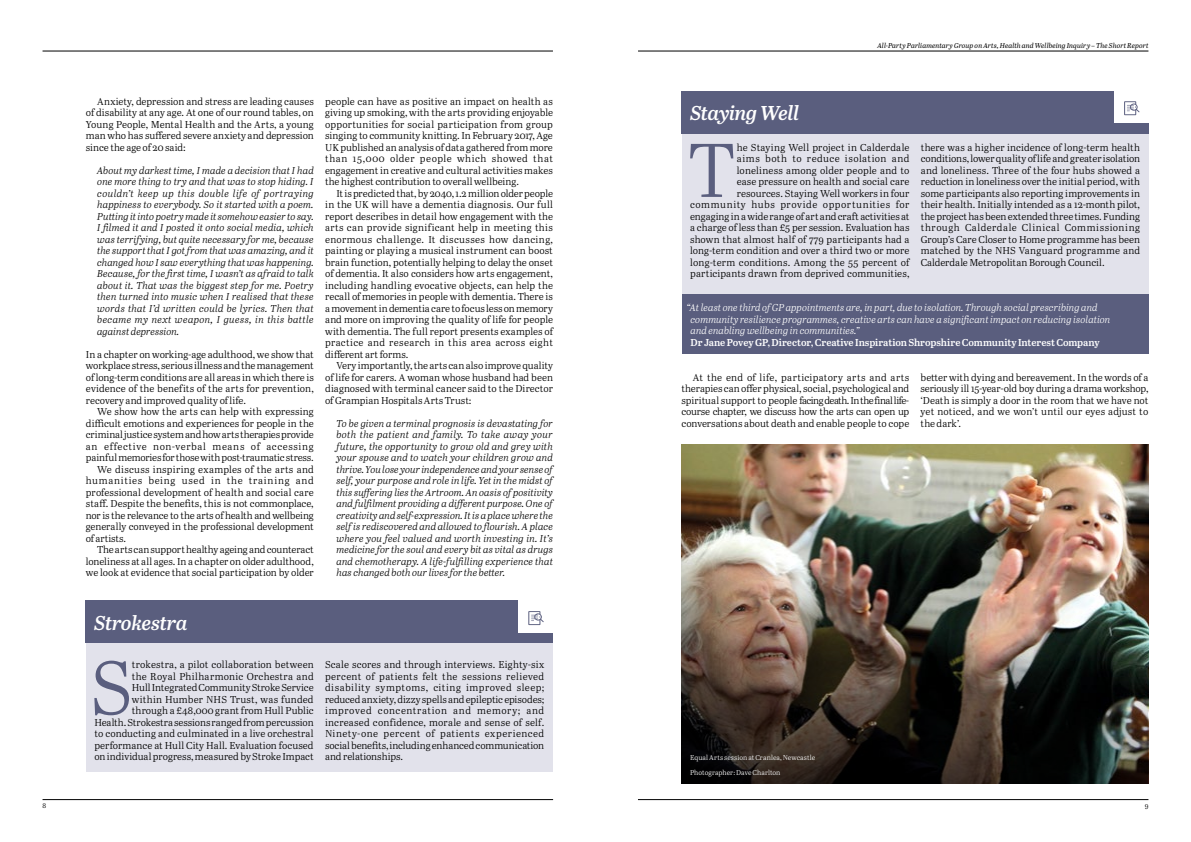
<style>
.page{position:relative;width:1191px;height:842px;background:#fff}
.page>*{position:absolute;margin:0;border:0;box-sizing:border-box;transform-origin:0 0}
.t1{font:75.7px "Abril Text Lt";color:#5a5e7e}
.t2{font:italic 600 20px "Abril Text";letter-spacing:-.015em;color:#fff}
.t3{font:10px/11.5px "Abril Text Lt";letter-spacing:.005em;color:#000;text-align:justify}
.t4{font:italic 10px/11.5px "Abril Text Lt";color:#000;text-align:justify}
.t5{font:italic 10px/11.5px "Abril Text Lt";letter-spacing:-.005em;color:#fff}
.t6{font:10px "Abril Text Lt";letter-spacing:-.015em;color:#000}
.t7{font:600 10px "Abril Text";letter-spacing:-.005em;color:#fff}
.t8{font:10px "Abril Text Lt";letter-spacing:.03em;color:#000}
.t9{font:10px "Abril Text Lt";letter-spacing:.06em;color:#000}
.t10{font:10px "Abril Text Lt";letter-spacing:.07em;color:#000}
.t11{font:italic 7px "Abril Text";letter-spacing:.005em;color:#000}
.t12{font:7px/14.7px "Abril Text Lt";letter-spacing:.01em;color:#fff}
.t13{font:7px "Abril Text Lt";color:#000}
</style>
<div class="page">
<hr style="left:43px;top:51px;width:510px;height:1px;background:#000">
<hr style="left:638px;top:51px;width:510px;height:1px;background:#000">
<hr style="left:638px;top:799px;width:510px;height:1px;background:#000">
<hr style="left:43px;top:799px;width:510px;height:1px;background:#000">
<div style="left:86px;top:643px;width:467px;height:129px;background:#e2e2eb"></div>
<div style="left:681px;top:133px;width:467px;height:162px;background:#e2e2eb"></div>
<div style="left:86px;top:600px;width:467px;height:43px;background:#5a5e7e"></div>
<div style="left:681px;top:91px;width:467px;height:42px;background:#5a5e7e"></div>
<div style="left:518px;top:599px;width:36px;height:34px;background:#fff"></div>
<svg style="left:528px;top:611px;width:16px;height:14px"></svg>
<div style="left:1114px;top:88px;width:38px;height:35px;background:#fff"></div>
<svg style="left:1124px;top:101px;width:15px;height:14px"></svg>
<div style="left:681px;top:295px;width:467px;height:59px;background:#5a5e7e"></div>
<img style="left:681px;top:444px;width:467px;height:339px">
<p class="t3" style="left:86px;top:95px;width:229px;text-indent:11px">Anxiety, depression and stress are leading causes of disability at any age. At one of our round tables, on Young People, Mental Health and the Arts, a young man who has suffered severe anxiety and depression since the age of 20 said:</p>
<p class="t4" style="left:97px;top:164px;width:218px">About my darkest time, I made a decision that I had one more thing to try and that was to stop hiding. I couldn’t keep up this double life of portraying happiness to everybody. So it started with a poem.<br>Putting it into poetry made it somehow easier to say.<br>I filmed it and I posted it onto social media, which was terrifying, but quite necessary for me, because the support that I got from that was amazing, and it changed how I saw everything that was happening.<br>Because, for the first time, I wasn’t as afraid to talk about it. That was the biggest step for me. Poetry then turned into music when I realised that these words that I’d written could be lyrics. Then that became my next weapon, I guess, in this battle against depression.</p>
<p class="t3" style="left:86px;top:348px;width:229px">In a chapter on working-age adulthood, we show that workplace stress, serious illness and the management of long-term conditions are all areas in which there is evidence of the benefits of the arts for prevention, recovery and improved quality of life.</p>
<p class="t3" style="left:97px;top:406px;width:218px">We show how the arts can help with expressing</p>
<p class="t3" style="left:86px;top:417px;width:229px">difficult emotions and experiences for people in the</p>
<p class="t6" style="left:86px;top:428px;width:229px">criminal justice system and how arts therapies provide</p>
<p class="t9" style="left:86px;top:439px;width:229px">an effective non-verbal means of accessing</p>
<p class="t6" style="left:86px;top:451px;width:229px">painful memories for those with post-traumatic stress.</p>
<p class="t8" style="left:97px;top:462px;width:218px">We discuss inspiring examples of the arts and</p>
<p class="t10" style="left:86px;top:474px;width:229px">humanities being used in the training and</p>
<p class="t3" style="left:86px;top:486px;width:229px">professional development of health and social care</p>
<p class="t3" style="left:86px;top:498px;width:229px">staff. Despite the benefits, this is not commonplace,</p>
<p class="t3" style="left:86px;top:509px;width:229px">nor is the relevance to the arts of health and wellbeing</p>
<p class="t3" style="left:86px;top:521px;width:229px">generally conveyed in the professional development</p>
<p class="t3" style="left:86px;top:532px;width:42px">of artists.</p>
<p class="t3" style="left:97px;top:544px;width:218px">The arts can support healthy ageing and counteract</p>
<p class="t3" style="left:86px;top:555px;width:229px">loneliness at all ages. In a chapter on older adulthood,</p>
<p class="t3" style="left:86px;top:567px;width:229px">we look at evidence that social participation by older</p>
<p class="t3" style="left:325px;top:95px;width:229px">people can have as positive an impact on health as giving up smoking, with the arts providing enjoyable opportunities for social participation from group singing to community knitting. In February 2017, Age UK published an analysis of data gathered from more than 15,000 older people which showed that engagement in creative and cultural activities makes the highest contribution to overall wellbeing.</p>
<p class="t3" style="left:325px;top:187px;width:229px;text-indent:11px">It is predicted that, by 2040, 1.2 million older people in the UK will have a dementia diagnosis. Our full report describes in detail how engagement with the arts can provide significant help in meeting this enormous challenge. It discusses how dancing, painting or playing a musical instrument can boost brain function, potentially helping to delay the onset of dementia. It also considers how arts engagement, including handling evocative objects, can help the recall of memories in people with dementia. There is a movement in dementia care to focus less on memory and more on improving the quality of life for people with dementia. The full report presents examples of practice and research in this area across eight different art forms.</p>
<p class="t3" style="left:325px;top:360px;width:229px;text-indent:11px">Very importantly, the arts can also improve quality of life for carers. A woman whose husband had been diagnosed with terminal cancer said to the Director of Grampian Hospitals Arts Trust:</p>
<p class="t4" style="left:336px;top:417px;width:218px">To be given a terminal prognosis is devastating for both the patient and family. To take away your future, the opportunity to grow old and grey with your spouse and to watch your children grow and thrive. You lose your independence and your sense of self, your purpose and role in life. Yet in the midst of this suffering lies the Artroom. An oasis of positivity and fulfilment providing a different purpose. One of creativity and self-expression. It is a place where the self is rediscovered and allowed to flourish. A place where you feel valued and worth investing in. It’s medicine for the soul and every bit as vital as drugs and chemotherapy. A life-fulfilling experience that has changed both our lives for the better.</p>
<h2 class="t2" style="left:94px;top:608px;width:95px">Strokestra</h2>
<h1 class="t1" style="left:90px;top:633px;width:44px">S</h1>
<p class="t3" style="left:94px;top:659px;width:221px;text-align:right">trokestra, a pilot collaboration between<br>the Royal Philharmonic Orchestra and<br>Hull Integrated Community Stroke Service<br>within Humber NHS Trust, was funded through a £48,000 grant from Hull Public<br>Health. Strokestra sessions ranged from percussion to conducting and culminated in a live orchestral performance at Hull City Hall. Evaluation focused on individual progress, measured by Stroke Impact</p>
<p class="t3" style="left:325px;top:659px;width:221px">Scale scores and through interviews. Eighty-six percent of patients felt the sessions relieved disability symptoms, citing improved sleep; reduced anxiety, dizzy spells and epileptic episodes; improved concentration and memory; and increased confidence, morale and sense of self.<br>Ninety-one percent of patients experienced social benefits, including enhanced communication and relationships.</p>
<h2 class="t2" style="left:690px;top:98px;width:110px">Staying Well</h2>
<p class="t11" style="left:877px;top:41px;width:272px">All-Party Parliamentary Group on Arts, Health and Wellbeing Inquiry – The Short Report</p>
<p class="t3" style="left:690px;top:141px;width:221px;text-align:right">he Staying Well project in Calderdale<br>aims both to reduce isolation and loneliness among older people and to<br>ease pressure on health and social care resources. Staying Well workers in four community hubs provide opportunities for engaging in a wide range of art and craft activities at a charge of less than £5 per session. Evaluation has shown that almost half of 779 participants had a long-term condition and over a third two or more long-term conditions. Among the 55 percent of participants drawn from deprived communities,</p>
<p class="t3" style="left:920px;top:141px;width:221px">there was a higher incidence of long-term health conditions, lower quality of life and greater isolation and loneliness. Three of the four hubs showed a reduction in loneliness over the initial period, with some participants also reporting improvements in their health. Initially intended as a 12-month pilot, the project has been extended three times. Funding through Calderdale Clinical Commissioning Group’s Care Closer to Home programme has been matched by the NHS Vanguard programme and Calderdale Metropolitan Borough Council.</p>
<h1 class="t1" style="left:688px;top:116px;width:48px">T</h1>
<p class="t5" style="left:690px;top:301px;width:421px;text-indent:-4px">“At least one third of GP appointments are, in part, due to isolation. Through social prescribing and community resilience programmes, creative arts can have a significant impact on reducing isolation and enabling wellbeing in communities.”</p>
<p class="t7" style="left:690px;top:335px;width:411px">Dr Jane Povey GP, Director, Creative Inspiration Shropshire Community Interest Company</p>
<p class="t3" style="left:681px;top:371px;width:229px;text-indent:11px">At the end of life, participatory arts and arts therapies can offer physical, social, psychological and spiritual support to people facing death. In the final life&shy;course chapter, we discuss how the arts can open up conversations about death and enable people to cope</p>
<p class="t3" style="left:920px;top:371px;width:229px">better with dying and bereavement. In the words of a seriously ill 15-year-old boy during a drama workshop, ‘Death is simply a door in the room that we have not yet noticed, and we won’t until our eyes adjust to the dark’.</p>
<p class="t12" style="left:690px;top:750px;width:127px">Equal Arts session at Cranlea, Newcastle<br>Photographer: Dave Charlton</p>
<p class="t13" style="left:43px;top:800px;width:5px">8</p>
<p class="t13" style="left:1144px;top:800px;width:5px">9</p>
</div>
